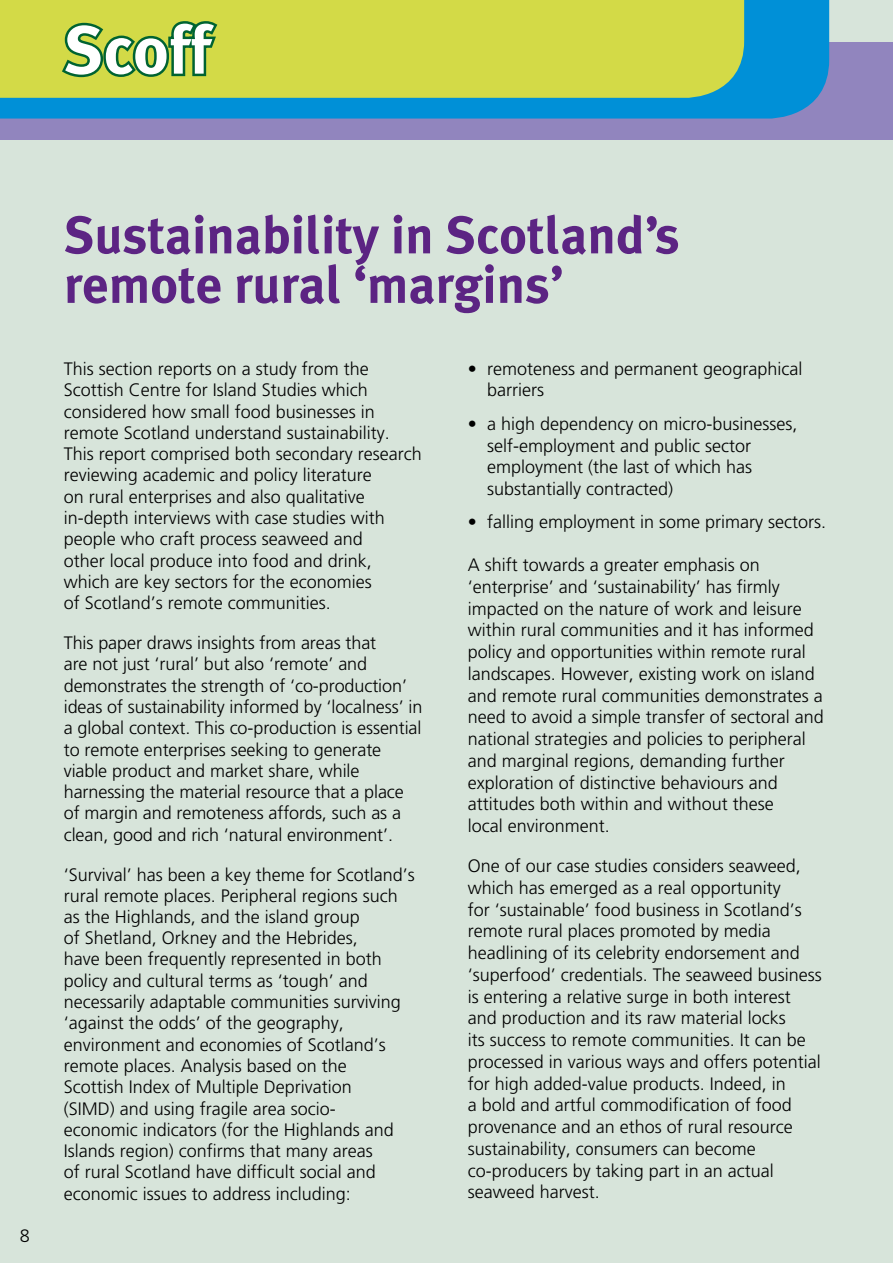
<style>
.page{position:relative;width:893px;height:1263px;background:#d7e4da}
.page>*{position:absolute;margin:0;border:0;box-sizing:border-box;transform-origin:0 0}
.t1{font:700 67.5px "Meta Plus";color:#fff}
.A_head{font:700 52.5px/49.5px "Meta Plus";color:#5c2483}
.Body_text{font:300 18px/21.3px "Frutiger LT Std";color:#000}
</style>
<div class="page">
<div style="left:0;top:43px;width:893px;height:97px;background:#9185be"></div>
<div style="left:0;top:0;width:829px;height:119px;background:#0090d7"></div>
<div style="left:0;top:0;width:744px;height:98px;background:#d3da47"></div>
<svg style="left:59px;top:19px;width:162px;height:61px;background:#7ca93d"></svg>
<p class="t1" style="left:64px;top:11px;width:148px">Scoff</p>
<p class="Body_text" style="left:20px;top:1225px;width:12px">8</p>
<h1 class="A_head" style="left:64px;top:210px;width:617px">Sustainability in Scotland’s remote rural ‘margins’</h1>
<p class="Body_text" style="left:64px;top:358px;width:360px">This section reports on a study from the Scottish Centre for Island Studies which considered how small food businesses in remote Scotland understand sustainability.<br>This report comprised both secondary research reviewing academic and policy literature<br>on rural enterprises and also qualitative in-depth interviews with case studies with people who craft process seaweed and<br>other local produce into food and drink, which are key sectors for the economies<br>of Scotland’s remote communities.</p>
<p class="Body_text" style="left:64px;top:632px;width:360px">This paper draws insights from areas that<br>are not just ‘rural’ but also ‘remote’ and demonstrates the strength of ‘co-production’ ideas of sustainability informed by ‘localness’ in a global context. This co-production is essential to remote enterprises seeking to generate viable product and market share, while harnessing the material resource that a place of margin and remoteness affords, such as a clean, good and rich ‘natural environment’.</p>
<p class="Body_text" style="left:64px;top:864px;width:353px">‘Survival’ has been a key theme for Scotland’s rural remote places. Peripheral regions such as the Highlands, and the island group<br>of Shetland, Orkney and the Hebrides,<br>have been frequently represented in both policy and cultural terms as ‘tough’ and necessarily adaptable communities surviving ‘against the odds’ of the geography, environment and economies of Scotland’s remote places. Analysis based on the<br>Scottish Index of Multiple Deprivation<br>(SIMD) and using fragile area socio-<br>economic indicators (for the Highlands and Islands region) confirms that many areas<br>of rural Scotland have difficult social and economic issues to address including:</p>
<p class="Body_text" style="left:487px;top:358px;width:317px;text-indent:-20px">• remoteness and permanent geographical barriers</p>
<p class="Body_text" style="left:487px;top:413px;width:312px;line-height:21.8px;text-indent:-20px">• a high dependency on micro-businesses, self-employment and public sector employment (the last of which has substantially contracted)</p>
<p class="Body_text" style="left:468px;top:512px;width:360px">• falling employment in some primary sectors.</p>
<p class="Body_text" style="left:468px;top:554px;width:358px;line-height:21.8px">A shift towards a greater emphasis on ‘enterprise’ and ‘sustainability’ has firmly impacted on the nature of work and leisure within rural communities and it has informed policy and opportunities within remote rural landscapes. However, existing work on island and remote rural communities demonstrates a need to avoid a simple transfer of sectoral and national strategies and policies to peripheral and marginal regions, demanding further exploration of distinctive behaviours and attitudes both within and without these<br>local environment.</p>
<p class="Body_text" style="left:468px;top:855px;width:356px;line-height:21.8px">One of our case studies considers seaweed, which has emerged as a real opportunity<br>for ‘sustainable’ food business in Scotland’s remote rural places promoted by media headlining of its celebrity endorsement and ‘superfood’ credentials. The seaweed business is entering a relative surge in both interest and production and its raw material locks<br>its success to remote communities. It can be processed in various ways and offers potential for high added-value products. Indeed, in<br>a bold and artful commodification of food provenance and an ethos of rural resource sustainability, consumers can become co-producers by taking part in an actual seaweed harvest.</p>
</div>
